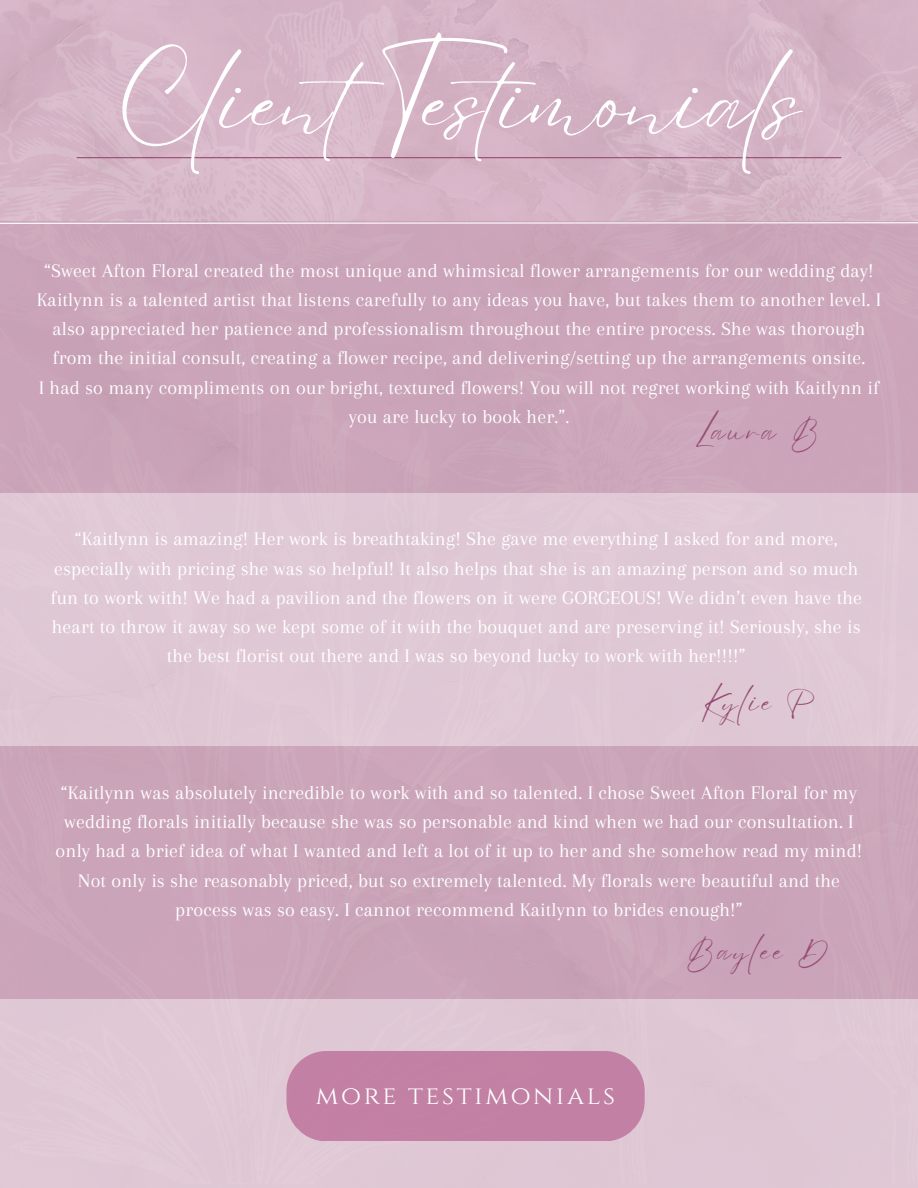
<style>
.page{position:relative;width:918px;height:1188px;background:#fff}
.page>*{position:absolute;margin:0;border:0;box-sizing:border-box;transform-origin:0 0}
.t1{font:88.5px "Eyesome Script";letter-spacing:.02em;color:#fff}
.t2{font:28.8px "Eyesome Script";letter-spacing:.1em;color:#964c74}
.t3{font:25.8px "Cinzel";letter-spacing:.1em;color:#fff}
.t4{font:19.95px/29.2px "Arapey";letter-spacing:.01em;color:#fff;text-align:center}
</style>
<div class="page">
<img style="left:0;top:0;width:918px;height:221px">
<div style="left:0;top:221px;width:918px;height:967px;background:#cba4ba"></div>
<hr style="left:77px;top:157px;width:764px;height:1px;background:#964c74">
<svg style="left:0;top:222px;width:918px;height:2px;background:#e8d7e0"></svg>
<div style="left:0;top:493px;width:918px;height:253px;background:#dfc8d5"></div>
<div style="left:0;top:999px;width:918px;height:189px;background:#dfc8d5"></div>
<div style="left:286px;top:1051px;width:358px;height:90px;background:#c280a4;border-radius:40px"></div>
<h1 class="t1" style="left:118px;top:46px;width:684px">ClientTestimonials</h1>
<p class="t4" style="left:37px;top:256px;width:846px">“Sweet Afton Floral created the most unique and whimsical flower arrangements for our wedding day!<br>Kaitlynn is a talented artist that listens carefully to any ideas you have, but takes them to another level. I also appreciated her patience and professionalism throughout the entire process. She was thorough from the initial consult, creating a flower recipe, and delivering/setting up the arrangements onsite.<br>I had so many compliments on our bright, textured flowers! You will not regret working with Kaitlynn if you are lucky to book her.”.</p>
<h2 class="t2" style="left:695px;top:413px;width:126px">Laura B</h2>
<p class="t4" style="left:51px;top:524px;width:813px">“Kaitlynn is amazing! Her work is breathtaking! She gave me everything I asked for and more, especially with pricing she was so helpful! It also helps that she is an amazing person and so much fun to work with! We had a pavilion and the flowers on it were GORGEOUS! We didn’t even have the heart to throw it away so we kept some of it with the bouquet and are preserving it! Seriously, she is the best florist out there and I was so beyond lucky to work with her!!!!”</p>
<h2 class="t2" style="left:701px;top:684px;width:114px">Kylie P</h2>
<p class="t4" style="left:56px;top:778px;width:808px">“Kaitlynn was absolutely incredible to work with and so talented. I chose Sweet Afton Floral for my wedding florals initially because she was so personable and kind when we had our consultation. I only had a brief idea of what I wanted and left a lot of it up to her and she somehow read my mind!<br>Not only is she reasonably priced, but so extremely talented. My florals were beautiful and the process was so easy. I cannot recommend Kaitlynn to brides enough!”</p>
<h2 class="t2" style="left:686px;top:933px;width:143px">Baylee D</h2>
<p class="t3" style="left:316px;top:1078px;width:301px">MORE TESTIMONIALS</p>
</div>
